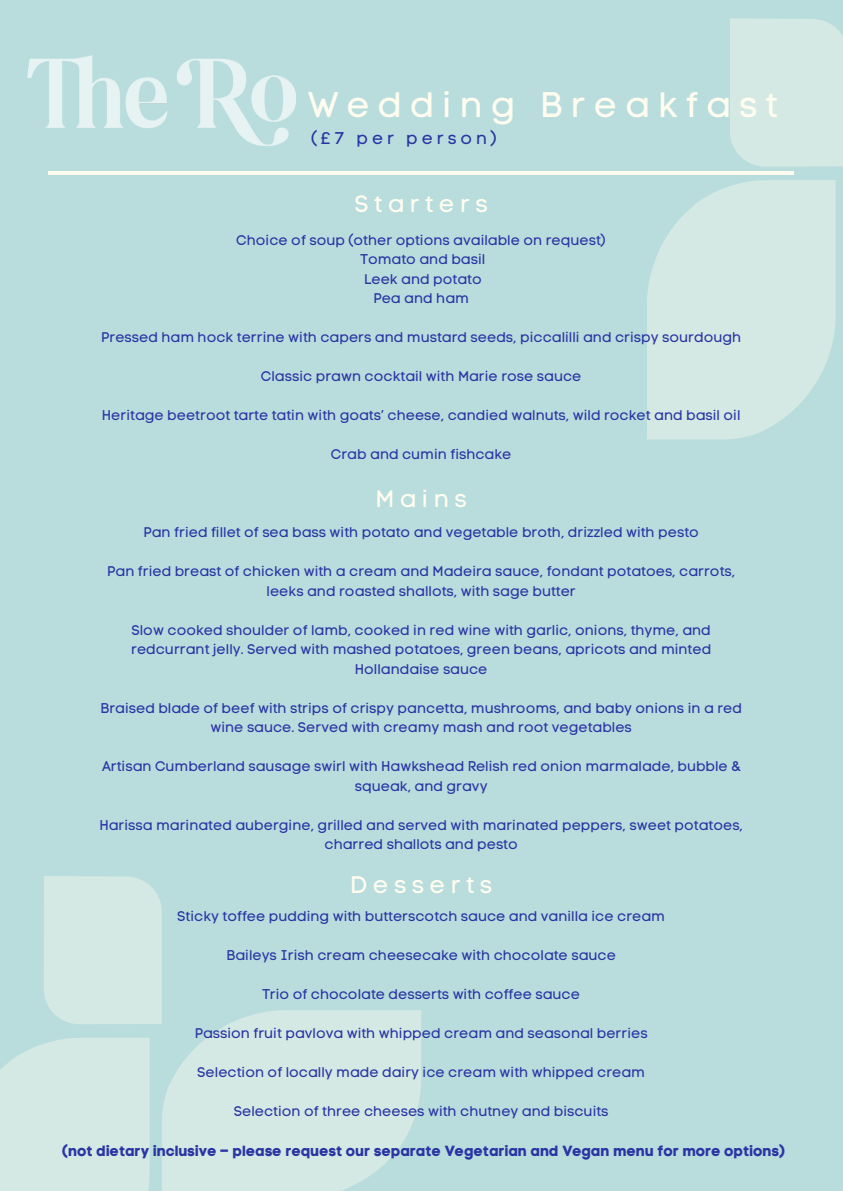
<style>
.page{position:relative;width:843px;height:1191px;background:#fff}
.page>*{position:absolute;margin:0;border:0;box-sizing:border-box;transform-origin:0 0}
.t1{font:35.2px "Code Pro Normal LC";letter-spacing:.23em;color:#fffdef}
.t2{font:23.7px "Code Pro Normal LC";letter-spacing:.23em;color:#fffdef}
.t3{font:16.9px "Code Pro Normal LC";letter-spacing:.23em;color:#2935a3}
.t4{font:14.7px "Code Pro Bold LC";color:#2935a3}
.t5{font:14px/19.5px "Code Pro Normal LC";color:#2935a3;text-align:center}
</style>
<div class="page">
<div style="left:0;top:0;width:842px;height:1190px;background:#b9dddd"></div>
<svg style="left:647px;top:180px;width:188px;height:259px;background:#d0e7e2"></svg>
<div style="left:730px;top:18px;width:112px;height:148px;background:#d4e9e3"></div>
<hr style="left:48px;top:172px;width:745px;height:3px;background:#fffdef">
<div style="left:0;top:1038px;width:150px;height:152px;background:#d4e9e3"></div>
<div style="left:44px;top:876px;width:118px;height:148px;background:#d4e9e3"></div>
<svg style="left:162px;top:1010px;width:259px;height:180px;background:#d0e7e2"></svg>
<img style="left:28px;top:56px;width:267px;height:90px">
<h1 class="t1" style="left:308px;top:85px;width:471px">Wedding Breakfast</h1>
<p class="t3" style="left:311px;top:129px;width:187px">(£7 per person)</p>
<h2 class="t2" style="left:354px;top:190px;width:135px">Starters</h2>
<p class="t5" style="left:236px;top:230px;width:371px">Choice of soup (other options available on request)<br>Tomato and basil<br>Leek and potato<br>Pea and ham</p>
<p class="t5" style="left:101px;top:327px;width:641px">Pressed ham hock terrine with capers and mustard seeds, piccalilli and crispy sourdough</p>
<p class="t5" style="left:261px;top:366px;width:322px">Classic prawn cocktail with Marie rose sauce</p>
<p class="t5" style="left:102px;top:405px;width:639px">Heritage beetroot tarte tatin with goats’ cheese, candied walnuts, wild rocket and basil oil</p>
<p class="t5" style="left:331px;top:444px;width:182px">Crab and cumin fishcake</p>
<h2 class="t2" style="left:375px;top:485px;width:93px">Mains</h2>
<p class="t5" style="left:143px;top:522px;width:556px">Pan fried fillet of sea bass with potato and vegetable broth, drizzled with pesto</p>
<p class="t5" style="left:107px;top:561px;width:629px">Pan fried breast of chicken with a cream and Madeira sauce, fondant potatoes, carrots, leeks and roasted shallots, with sage butter</p>
<p class="t5" style="left:131px;top:620px;width:581px">Slow cooked shoulder of lamb, cooked in red wine with garlic, onions, thyme, and redcurrant jelly. Served with mashed potatoes, green beans, apricots and minted<br>Hollandaise sauce</p>
<p class="t5" style="left:100px;top:698px;width:643px">Braised blade of beef with strips of crispy pancetta, mushrooms, and baby onions in a red wine sauce. Served with creamy mash and root vegetables</p>
<p class="t5" style="left:102px;top:756px;width:639px">Artisan Cumberland sausage swirl with Hawkshead Relish red onion marmalade, bubble &amp; squeak, and gravy</p>
<p class="t5" style="left:99px;top:815px;width:645px">Harissa marinated aubergine, grilled and served with marinated peppers, sweet potatoes, charred shallots and pesto</p>
<h2 class="t2" style="left:350px;top:871px;width:143px">Desserts</h2>
<p class="t5" style="left:177px;top:906px;width:489px">Sticky toffee pudding with butterscotch sauce and vanilla ice cream</p>
<p class="t5" style="left:226px;top:945px;width:391px">Baileys Irish cream cheesecake with chocolate sauce</p>
<p class="t5" style="left:262px;top:984px;width:319px">Trio of chocolate desserts with coffee sauce</p>
<p class="t5" style="left:195px;top:1023px;width:454px">Passion fruit pavlova with whipped cream and seasonal berries</p>
<p class="t5" style="left:197px;top:1062px;width:449px">Selection of locally made dairy ice cream with whipped cream</p>
<p class="t5" style="left:234px;top:1101px;width:376px">Selection of three cheeses with chutney and biscuits</p>
<p class="t4" style="left:62px;top:1141px;width:725px">(not dietary inclusive – please request our separate Vegetarian and Vegan menu for more options)</p>
</div>
